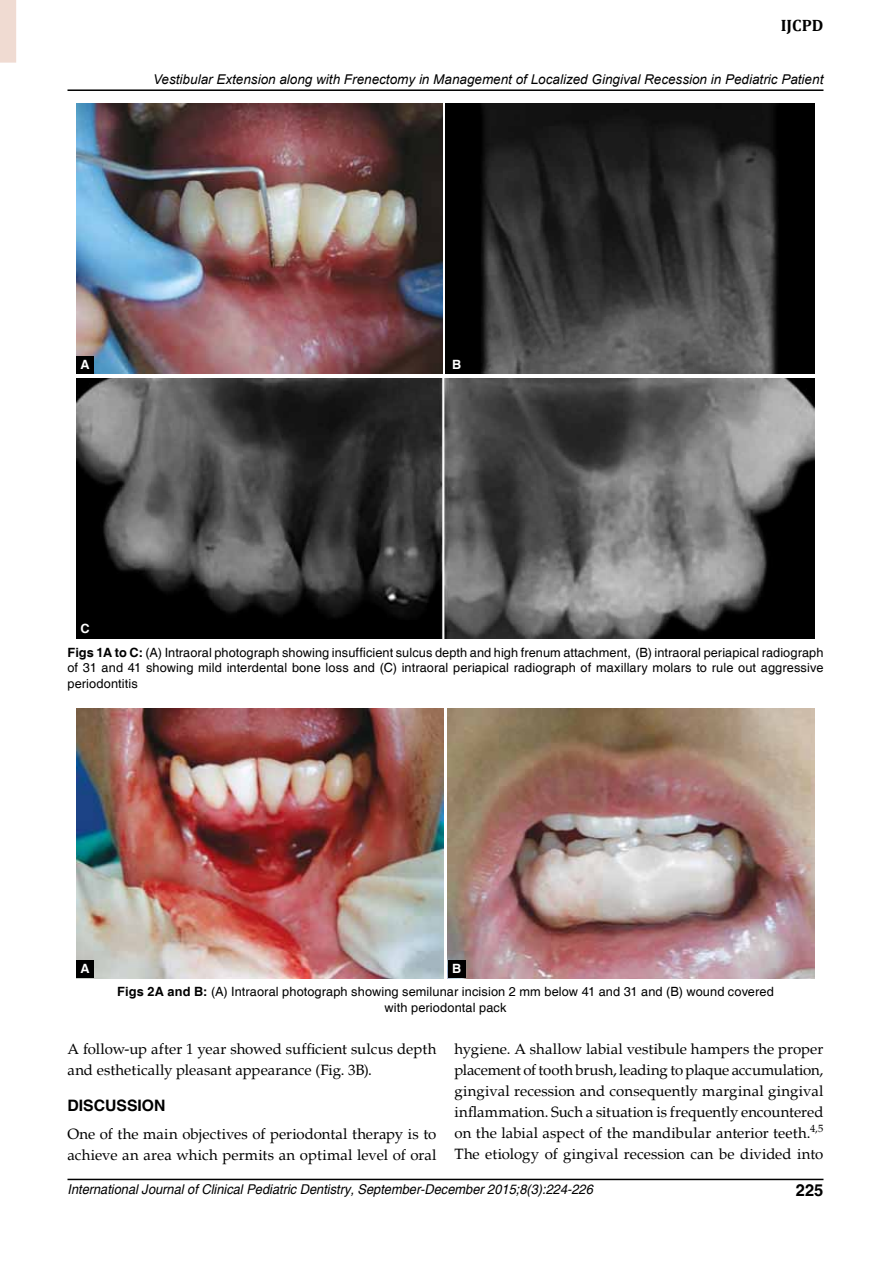
<style>
.page{position:relative;width:891px;height:1269px;background:#fff}
.page>*{position:absolute;margin:0;border:0;box-sizing:border-box;transform-origin:0 0}
.t1{font:700 16.5px "Cambria";color:#000}
.t2{font:700 16.5px "Helvetica";color:#000}
.t3{font:700 15.75px "Helvetica";color:#000}
.t4{font:15px/21px "Palatino";color:#000}
.t5{font:italic 13.5px "Arial";color:#000}
.t6{font:italic 13.5px "Helvetica";color:#000;scale:.95 1}
.t7{font:12.75px/15.3px "Helvetica";letter-spacing:.01em;color:#000}
.t8{font:700 12.75px "Helvetica";color:#fff}
.s1{font-weight:700;color:#fff}
.s2{font-weight:700}
</style>
<div class="page">
<hr style="left:68px;top:89px;width:756px;height:2px;background:#000">
<hr style="left:68px;top:1179px;width:756px;height:1px;background:#000">
<svg style="left:0;top:0;width:16px;height:63px"></svg>
<img style="left:76px;top:104px;width:366px;height:270px">
<img style="left:446px;top:104px;width:369px;height:270px">
<img style="left:76px;top:378px;width:739px;height:261px">
<div style="left:76px;top:356px;width:18px;height:18px;background:#000"></div>
<div style="left:448px;top:356px;width:18px;height:18px;background:#000"></div>
<div style="left:76px;top:620px;width:18px;height:18px;background:#000"></div>
<img style="left:76px;top:708px;width:367px;height:270px">
<img style="left:448px;top:708px;width:367px;height:270px">
<div style="left:76px;top:960px;width:18px;height:18px;background:#000"></div>
<div style="left:448px;top:960px;width:18px;height:18px;background:#000"></div>
<p class="t1" style="left:781px;top:14px;width:44px">IJCPD</p>
<p class="t5" style="left:153px;top:70px;width:672px">Vestibular Extension along with Frenectomy in Management of Localized Gingival Recession in Pediatric Patient</p>
<p class="t8" style="left:81px;top:356px;width:11px">A</p>
<p class="t8" style="left:452px;top:356px;width:11px">B</p>
<p class="t7" style="left:67px;top:617px;width:758px;line-height:23.9px;text-indent:13px"><span class="s1">C<br></span><span class="s2">Figs 1A to C:</span> (A) Intraoral photograph showing insufficient sulcus depth and high frenum attachment, (B) intraoral periapical radiograph</p>
<p class="t7" style="left:68px;top:661px;width:757px">of 31 and 41 showing mild interdental bone loss and (C) intraoral periapical radiograph of maxillary molars to rule out aggressive periodontitis</p>
<p class="t8" style="left:80px;top:961px;width:11px">A</p>
<p class="t8" style="left:452px;top:961px;width:11px">B</p>
<p class="t7" style="left:117px;top:985px;width:658px;text-align:center"><span class="s2">Figs 2A and B:</span> (A) Intraoral photograph showing semilunar incision 2 mm below 41 and 31 and (B) wound covered with periodontal pack</p>
<p class="t4" style="left:68px;top:1039px;width:370px;line-height:20.5px">A follow-up after 1 year showed sufficient sulcus depth and esthetically pleasant appearance (Fig. 3B).</p>
<p class="t3" style="left:68px;top:1096px;width:100px">DISCUSSION</p>
<p class="t4" style="left:68px;top:1124px;width:371px;line-height:20.5px">One of the main objectives of periodontal therapy is to achieve an area which permits an optimal level of oral</p>
<p class="t4" style="left:454px;top:1039px;width:371px;text-align:justify">hygiene. A shallow labial vestibule hampers the proper placement of tooth brush, leading to plaque accumulation, gingival recession and consequently marginal gingival inflammation. Such a situation is frequently encountered on the labial aspect of the mandibular anterior teeth.<sup>4,5<br></sup>The etiology of gingival recession can be divided into</p>
<p class="t6" style="left:68px;top:1181px;width:554px">International Journal of Clinical Pediatric Dentistry, September-December 2015;8(3):224-226</p>
<p class="t2" style="left:796px;top:1180px;width:29px">225</p>
</div>
